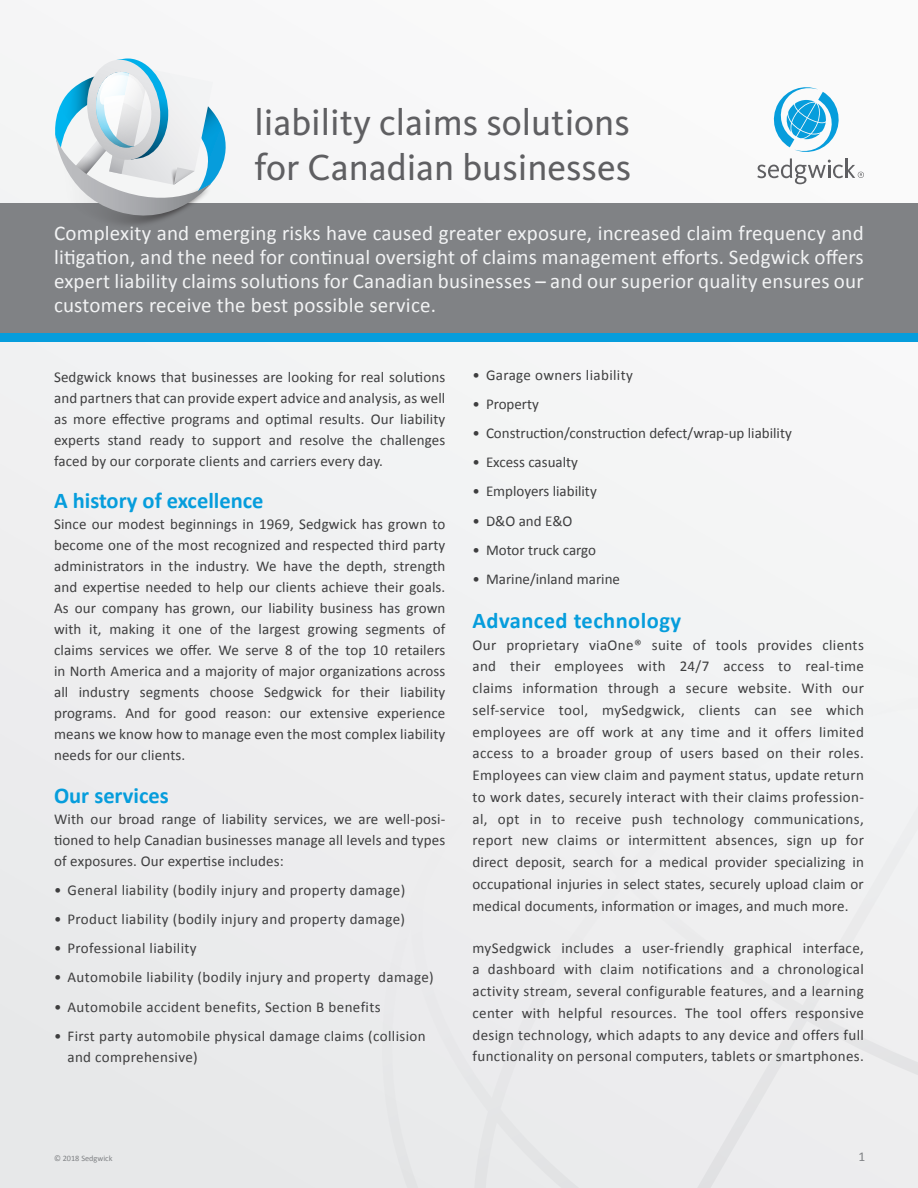
<style>
.page{position:relative;width:918px;height:1188px;background:#f0f1f2}
.page>*{position:absolute;margin:0;border:0;box-sizing:border-box;transform-origin:0 0}
.t1{font:37.5px/45px "Kievit OT";color:#5f5f62}
.t2{font:700 22.5px "Calibri";color:#069ddc}
.t3{font:700 22.5px "Calibri";letter-spacing:.02em;color:#069ddc}
.t4{font:21px/24px "Calibri";letter-spacing:.01em;color:#f2f3f4;text-align:justify}
.t5{font:15px/21px "Calibri";letter-spacing:.015em;color:#3e3e3f;text-align:justify}
.t6{font:13.5px "Calibri";color:#808285}
.t7{font:8.25px "Calibri";color:#808285}
</style>
<div class="page">
<svg style="left:383px;top:991px;width:535px;height:197px"></svg>
<svg style="left:757px;top:87px;width:107px;height:97px"></svg>
<hr style="left:845px;top:158px;width:2px;height:20px;background:#5f5f62">
<div style="left:0;top:203px;width:918px;height:133px;background:#808285"></div>
<div style="left:0;top:333px;width:918px;height:8px;background:#069ddc"></div>
<svg style="left:55px;top:58px;width:171px;height:167px"></svg>
<h1 class="t1" style="left:255px;top:100px;width:378px">liability claims solutions for Canadian businesses</h1>
<p class="t4" style="left:54px;top:221px;width:811px">Complexity and emerging risks have caused greater exposure, increased claim frequency and litigation, and the need for continual oversight of claims management efforts. Sedgwick offers expert liability claims solutions for Canadian businesses – and our superior quality ensures our customers receive the best possible service.</p>
<p class="t5" style="left:54px;top:366px;width:393px">Sedgwick knows that businesses are looking for real solutions and partners that can provide expert advice and analysis, as well as more effective programs and optimal results. Our liability experts stand ready to support and resolve the challenges faced by our corporate clients and carriers every day.</p>
<h2 class="t2" style="left:54px;top:486px;width:211px">A history of excellence</h2>
<p class="t5" style="left:54px;top:514px;width:393px">Since our modest beginnings in 1969, Sedgwick has grown to become one of the most recognized and respected third party administrators in the industry. We have the depth, strength and expertise needed to help our clients achieve their goals.<br>As our company has grown, our liability business has grown with it, making it one of the largest growing segments of claims services we offer. We serve 8 of the top 10 retailers in North America and a majority of major organizations across all industry segments choose Sedgwick for their liability programs. And for good reason: our extensive experience means we know how to manage even the most complex liability needs for our clients.</p>
<h2 class="t2" style="left:54px;top:781px;width:116px">Our services</h2>
<p class="t5" style="left:54px;top:809px;width:393px">With our broad range of liability services, we are well-posi&shy;tioned to help Canadian businesses manage all levels and types of exposures. Our expertise includes:</p>
<p class="t5" style="left:54px;top:880px;width:353px">• General liability (bodily injury and property damage)</p>
<p class="t5" style="left:54px;top:909px;width:353px">• Product liability (bodily injury and property damage)</p>
<p class="t5" style="left:54px;top:938px;width:144px">• Professional liability</p>
<p class="t5" style="left:54px;top:967px;width:381px">• Automobile liability (bodily injury and property damage)</p>
<p class="t5" style="left:54px;top:996px;width:328px">• Automobile accident benefits, Section B benefits</p>
<p class="t5" style="left:68px;top:1025px;width:360px;text-indent:-14px">• First party automobile physical damage claims (collision and comprehensive)</p>
<p class="t5" style="left:472px;top:365px;width:162px">• Garage owners liability</p>
<p class="t5" style="left:472px;top:394px;width:68px">• Property</p>
<p class="t5" style="left:472px;top:423px;width:321px">• Construction/construction defect/wrap-up liability</p>
<p class="t5" style="left:472px;top:452px;width:107px">• Excess casualty</p>
<p class="t5" style="left:472px;top:481px;width:126px">• Employers liability</p>
<p class="t5" style="left:472px;top:510px;width:102px">• D&amp;O and E&amp;O</p>
<p class="t5" style="left:472px;top:539px;width:125px">• Motor truck cargo</p>
<p class="t5" style="left:472px;top:568px;width:149px">• Marine/inland marine</p>
<h2 class="t3" style="left:472px;top:606px;width:210px">Advanced technology</h2>
<p class="t5" style="left:472px;top:634px;width:393px;line-height:21.8px">Our proprietary viaOne® suite of tools provides clients and their employees with 24/7 access to real-time claims information through a secure website. With our self-service tool, mySedgwick, clients can see which employees are off work at any time and it offers limited access to a broader group of users based on their roles.<br>Employees can view claim and payment status, update return to work dates, securely interact with their claims profession&shy;al, opt in to receive push technology communications, report new claims or intermittent absences, sign up for direct deposit, search for a medical provider specializing in occupational injuries in select states, securely upload claim or medical documents, information or images, and much more.</p>
<p class="t5" style="left:472px;top:937px;width:393px;line-height:21.8px">mySedgwick includes a user-friendly graphical interface, a dashboard with claim notifications and a chronological activity stream, several configurable features, and a learning center with helpful resources. The tool offers responsive design technology, which adapts to any device and offers full functionality on personal computers, tablets or smartphones.</p>
<p class="t7" style="left:54px;top:1153px;width:60px">© 2018 Sedgwick</p>
<p class="t6" style="left:859px;top:1148px;width:8px">1</p>
</div>
